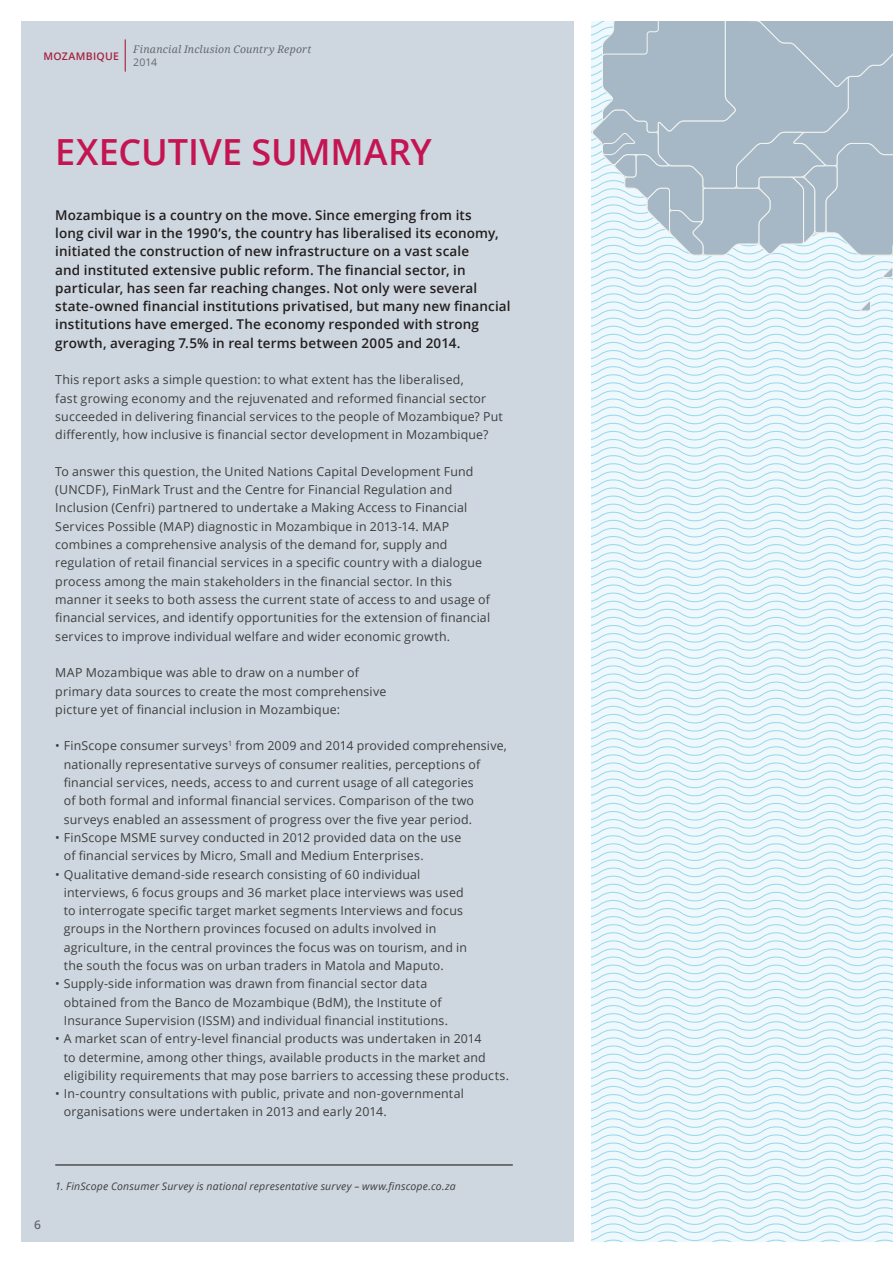
<style>
.page{position:relative;width:893px;height:1263px;background:#fff}
.page>*{position:absolute;margin:0;border:0;box-sizing:border-box;transform-origin:0 0}
.t1{font:600 36px "Open Sans";letter-spacing:.005em;color:#c41552}
.t2{font:600 13.5px/18.3px "Open Sans";letter-spacing:.01em;color:#231f20}
.t3{font:12.3px/18.3px "Open Sans";letter-spacing:.015em;color:#3e3e3f}
.t4{font:600 12px "Open Sans";color:#656971}
.t5{font:italic 10.5px "Open Sans";letter-spacing:.02em;color:#3e3e3f}
.t6{font:italic 10.5px "Droid Serif";letter-spacing:.025em;color:#656971}
.t7{font:600 10.5px "Open Sans";letter-spacing:.025em;color:#a5213e}
.t8{font:10.5px "Open Sans";color:#656971}
</style>
<div class="page">
<div style="left:21px;top:21px;width:553px;height:1221px;background:#ced7df"></div>
<svg style="left:591px;top:21px;width:302px;height:1221px"></svg>
<hr style="left:125px;top:40px;width:1px;height:31px;background:#a5213e">
<hr style="left:55px;top:1164px;width:458px;height:1px;background:#231f20">
<p class="t7" style="left:44px;top:49px;width:77px">Mozam bique</p>
<p class="t6" style="left:133px;top:43px;width:180px">Financial Inclusion Country Report</p>
<p class="t8" style="left:133px;top:55px;width:25px">2014</p>
<h1 class="t1" style="left:55px;top:127px;width:64px">Executi</h1>
<h1 class="t1" style="left:199px;top:127px;width:99px">ve Summary</h1>
<p class="t2" style="left:55px;top:205px;width:457px">Mozambique is a country on the move. Since emerging from its<br>long civil war in the 1990’s, the country has liberalised its economy, initiated the construction of new infrastructure on a vast scale<br>and instituted extensive public reform. The financial sector, in particular, has seen far reaching changes. Not only were several state-owned financial institutions privatised, but many new financial institutions have emerged. The economy responded with strong growth, averaging 7.5% in real terms between 2005 and 2014.</p>
<p class="t3" style="left:55px;top:370px;width:449px">This report asks a simple question: to what extent has the liberalised,<br>fast growing economy and the rejuvenated and reformed financial sector succeeded in delivering financial services to the people of Mozambique? Put differently, how inclusive is financial sector development in Mozambique?</p>
<p class="t3" style="left:55px;top:462px;width:436px">To answer this question, the United Nations Capital Development Fund (UNCDF), FinMark Trust and the Centre for Financial Regulation and Inclusion (Cenfri) partnered to undertake a Making Access to Financial Services Possible (MAP) diagnostic in Mozambique in 2013-14. MAP combines a comprehensive analysis of the demand for, supply and regulation of retail financial services in a specific country with a dialogue process among the main stakeholders in the financial sector. In this manner it seeks to both assess the current state of access to and usage of financial services, and identify opportunities for the extension of financial services to improve individual welfare and wider economic growth.</p>
<p class="t3" style="left:55px;top:663px;width:333px">MAP Mozambique was able to draw on a number of primary data sources to create the most comprehensive picture yet of financial inclusion in Mozambique:</p>
<p class="t3" style="left:64px;top:736px;width:445px;text-indent:-8px">• FinScope consumer surveys<sup>1</sup> from 2009 and 2014 provided comprehensive, nationally representative surveys of consumer realities, perceptions of financial services, needs, access to and current usage of all categories<br>of both formal and informal financial services. Comparison of the two surveys enabled an assessment of progress over the five year period.</p>
<p class="t3" style="left:64px;top:828px;width:399px;text-indent:-9px">• FinScope MSME survey conducted in 2012 provided data on the use of financial services by Micro, Small and Medium Enterprises.</p>
<p class="t3" style="left:64px;top:864px;width:405px;text-indent:-9px">• Qualitative demand-side research consisting of 60 individual interviews, 6 focus groups and 36 market place interviews was used to interrogate specific target market segments Interviews and focus groups in the Northern provinces focused on adults involved in agriculture, in the central provinces the focus was on tourism, and in the south the focus was on urban traders in Matola and Maputo.</p>
<p class="t3" style="left:64px;top:974px;width:386px;text-indent:-9px">• Supply-side information was drawn from financial sector data obtained from the Banco de Mozambique (BdM), the Institute of<br>Insurance Supervision (ISSM) and individual financial institutions.</p>
<p class="t3" style="left:64px;top:1029px;width:447px;text-indent:-9px">• A market scan of entry-level financial products was undertaken in 2014<br>to determine, among other things, available products in the market and eligibility requirements that may pose barriers to accessing these products.</p>
<p class="t3" style="left:64px;top:1084px;width:402px;text-indent:-9px">• In-country consultations with public, private and non-governmental organisations were undertaken in 2013 and early 2014.</p>
<p class="t4" style="left:34px;top:1216px;width:8px">6</p>
<p class="t5" style="left:55px;top:1178px;width:402px">1. FinScope Consumer Survey is national representative survey – www.finscope.co.za</p>
</div>
